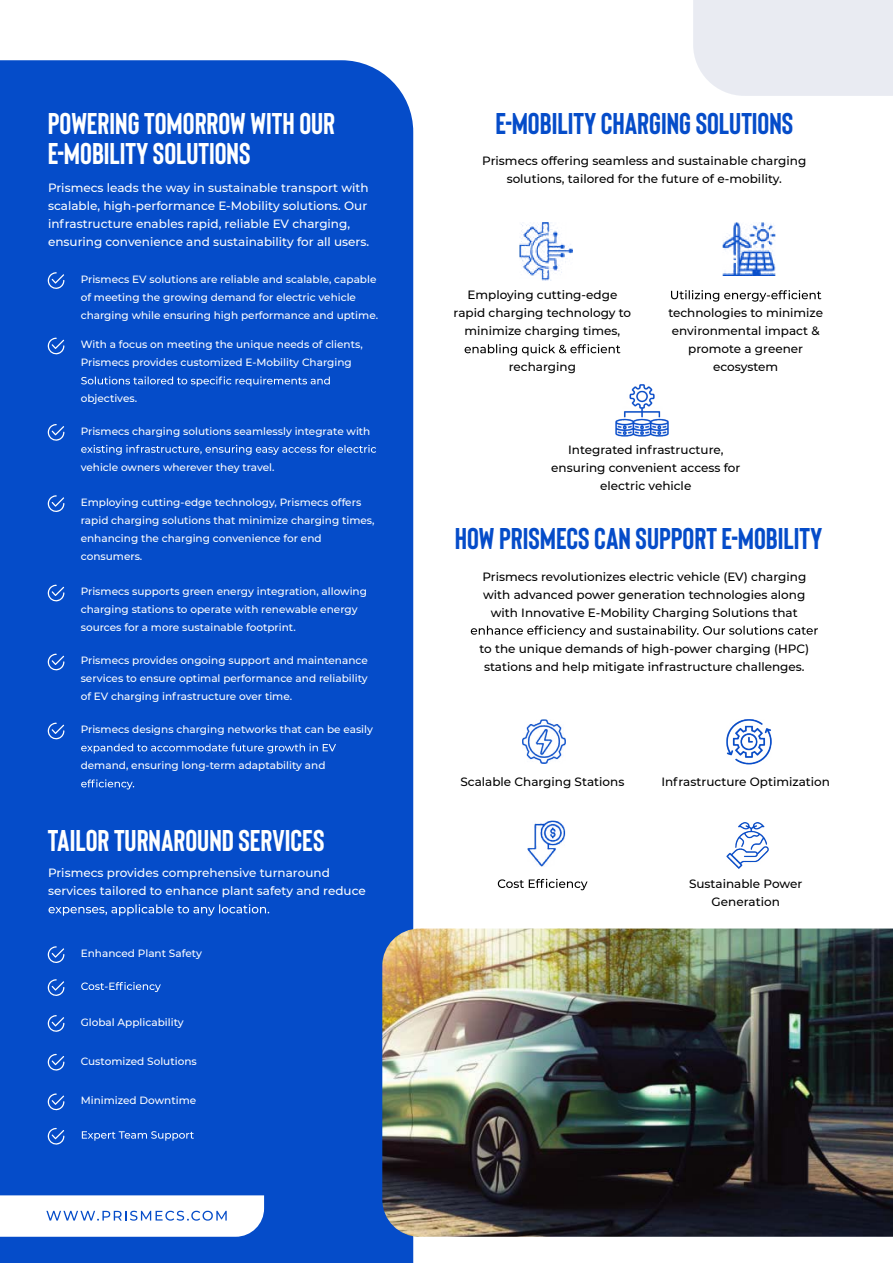
<style>
.page{position:relative;width:893px;height:1263px;background:#fff}
.page>*{position:absolute;margin:0;border:0;box-sizing:border-box;transform-origin:0 0}
.t1{font:700 30px/30px "Bison";color:#feffff}
.t2{font:700 30px "Bison";color:#054cc9}
.t3{font:500 12px/18px "Montserrat";color:#000;text-align:center}
.t4{font:500 12px/18px "Montserrat";color:#feffff}
.t5{font:500 10.5px/18px "Montserrat";color:#feffff}
</style>
<div class="page">
<img style="left:616px;top:384px;width:52px;height:53px">
<img style="left:522px;top:720px;width:44px;height:44px">
<img style="left:727px;top:823px;width:42px;height:45px">
<img style="left:527px;top:821px;width:39px;height:46px">
<img style="left:726px;top:719px;width:45px;height:45px">
<div style="left:0;top:60px;width:413px;height:1203px;background:#054cc9"></div>
<svg style="left:0;top:1195px;width:264px;height:42px"></svg>
<svg style="left:48px;top:272px;width:16px;height:18px"></svg>
<svg style="left:49px;top:904px;width:220px;height:12px;background:#3870d3"></svg>
<svg style="left:48px;top:338px;width:16px;height:17px"></svg>
<svg style="left:81px;top:376px;width:249px;height:10px;background:#3a72d4"></svg>
<svg style="left:48px;top:424px;width:16px;height:17px"></svg>
<svg style="left:81px;top:445px;width:295px;height:10px;background:#3971d4"></svg>
<svg style="left:48px;top:495px;width:16px;height:18px"></svg>
<svg style="left:48px;top:585px;width:16px;height:17px"></svg>
<svg style="left:48px;top:654px;width:16px;height:17px"></svg>
<svg style="left:48px;top:723px;width:16px;height:17px"></svg>
<svg style="left:81px;top:743px;width:255px;height:10px;background:#3971d4"></svg>
<svg style="left:81px;top:779px;width:53px;height:10px"></svg>
<svg style="left:48px;top:946px;width:16px;height:18px"></svg>
<svg style="left:48px;top:979px;width:16px;height:18px"></svg>
<svg style="left:81px;top:982px;width:80px;height:10px"></svg>
<svg style="left:48px;top:1015px;width:16px;height:17px"></svg>
<svg style="left:48px;top:1054px;width:16px;height:17px"></svg>
<svg style="left:48px;top:1093px;width:16px;height:18px"></svg>
<svg style="left:48px;top:1128px;width:16px;height:17px"></svg>
<svg style="left:82px;top:1131px;width:112px;height:10px"></svg>
<div style="left:693px;top:0;width:200px;height:96px;background:#e9ebf2"></div>
<img style="left:382px;top:928px;width:511px;height:309px">
<svg style="left:471px;top:625px;width:347px;height:12px"></svg>
<svg style="left:671px;top:290px;width:150px;height:12px"></svg>
<svg style="left:465px;top:344px;width:155px;height:12px"></svg>
<svg style="left:498px;top:879px;width:90px;height:11px"></svg>
<img style="left:722px;top:223px;width:53px;height:52px">
<img style="left:519px;top:223px;width:53px;height:58px">
<h1 class="t1" style="left:48px;top:107px;width:289px">POWERING TOMORROW WITH OUR<br>E-MOBILITY SOLUTIONS</h1>
<p class="t4" style="left:48px;top:178px;width:323px">Prismecs leads the way in sustainable transport with scalable, high-performance E-Mobility solutions. Our infrastructure enables rapid, reliable EV charging, ensuring convenience and sustainability for all users.</p>
<p class="t5" style="left:81px;top:270px;width:299px">Prismecs EV solutions are reliable and scalable, capable of meeting the growing demand for electric vehicle charging while ensuring high performance and uptime.</p>
<p class="t5" style="left:81px;top:335px;width:283px">With a focus on meeting the unique needs of clients,<br>Prismecs provides customized E-Mobility Charging</p>
<p class="t5" style="left:81px;top:389px;width:58px">objectives.</p>
<p class="t5" style="left:81px;top:422px;width:291px">Prismecs charging solutions seamlessly integrate with</p>
<p class="t5" style="left:81px;top:458px;width:195px">vehicle owners wherever they travel.</p>
<p class="t5" style="left:81px;top:493px;width:295px">Employing cutting-edge technology, Prismecs offers rapid charging solutions that minimize charging times, enhancing the charging convenience for end consumers.</p>
<p class="t5" style="left:81px;top:582px;width:288px">Prismecs supports green energy integration, allowing charging stations to operate with renewable energy sources for a more sustainable footprint.</p>
<p class="t5" style="left:81px;top:651px;width:289px;text-align:justify">Prismecs provides ongoing support and maintenance services to ensure optimal performance and reliability of EV charging infrastructure over time.</p>
<p class="t5" style="left:81px;top:720px;width:294px">Prismecs designs charging networks that can be easily</p>
<p class="t5" style="left:81px;top:756px;width:246px">demand, ensuring long-term adaptability and</p>
<h1 class="t1" style="left:48px;top:824px;width:278px">TAILOR TURNAROUND SERVICES</h1>
<p class="t4" style="left:48px;top:863px;width:319px">Prismecs provides comprehensive turnaround services tailored to enhance plant safety and reduce</p>
<p class="t5" style="left:81px;top:944px;width:123px">Enhanced Plant Safety</p>
<p class="t5" style="left:81px;top:1013px;width:105px">Global Applicability</p>
<p class="t5" style="left:81px;top:1051px;width:118px">Customized Solutions</p>
<p class="t5" style="left:81px;top:1091px;width:117px">Minimized Downtime</p>
<h1 class="t2" style="left:496px;top:104px;width:299px">E-MOBILITY CHARGING SOLUTIONS</h1>
<p class="t3" style="left:482px;top:152px;width:325px">Prismecs offering seamless and sustainable charging solutions, tailored for the future of e-mobility.</p>
<p class="t3" style="left:454px;top:285px;width:179px">Employing cutting-edge rapid charging technology to minimize charging times,</p>
<p class="t3" style="left:509px;top:357px;width:69px">recharging</p>
<p class="t3" style="left:668px;top:303px;width:156px">technologies to minimize environmental impact &amp; promote a greener ecosystem</p>
<p class="t3" style="left:551px;top:440px;width:191px">Integrated infrastructure, ensuring convenient access for electric vehicle</p>
<h1 class="t2" style="left:455px;top:519px;width:369px">HOW PRISMECS CAN SUPPORT E-MOBILITY</h1>
<p class="t3" style="left:482px;top:567px;width:325px">Prismecs revolutionizes electric vehicle (EV) charging with advanced power generation technologies along with Innovative E-Mobility Charging Solutions that</p>
<p class="t3" style="left:479px;top:639px;width:331px">to the unique demands of high-power charging (HPC) stations and help mitigate infrastructure challenges.</p>
<p class="t3" style="left:460px;top:772px;width:165px">Scalable Charging Stations</p>
<p class="t3" style="left:661px;top:772px;width:170px">Infrastructure Optimization</p>
<p class="t3" style="left:689px;top:874px;width:115px">Sustainable Power<br>Generation</p>
</div>
